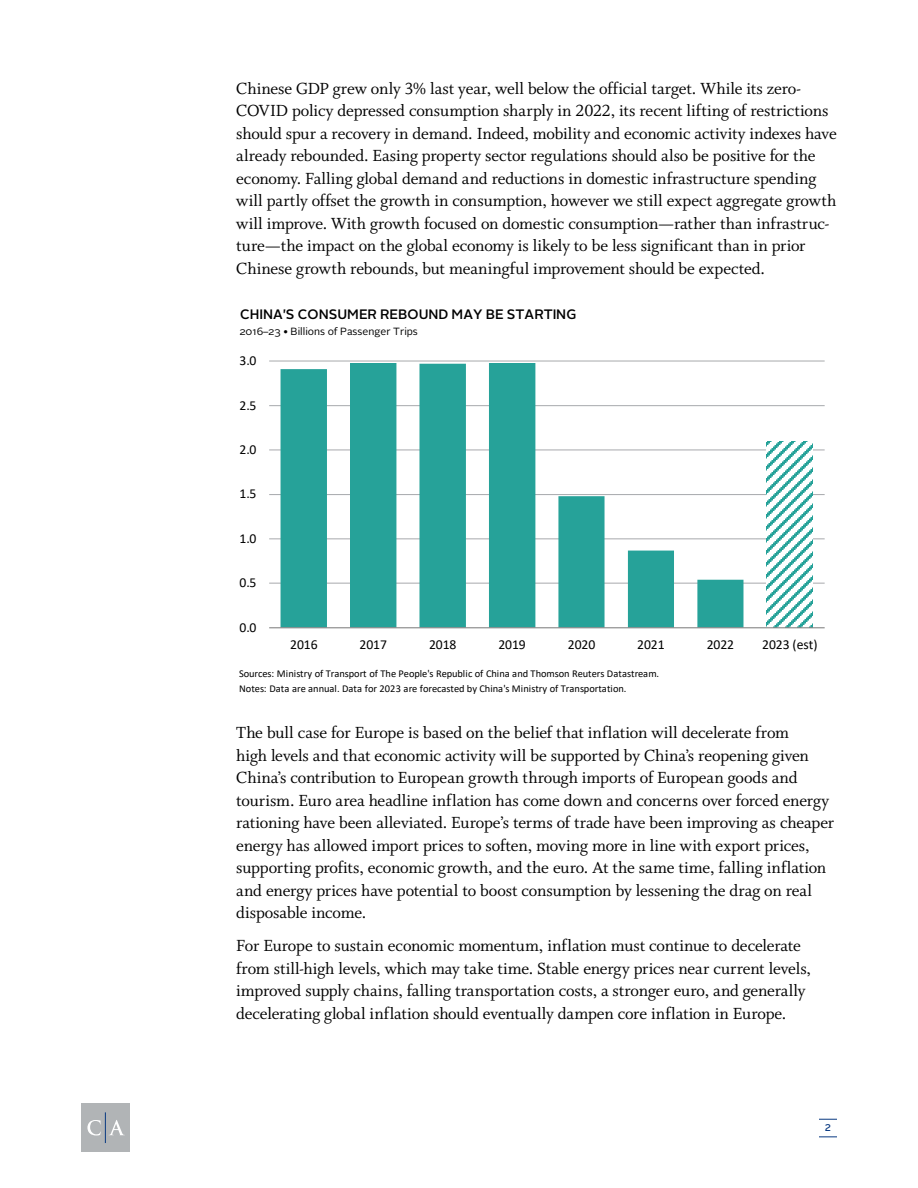
<style>
.page{position:relative;width:918px;height:1188px;background:#fff}
.page>*{position:absolute;margin:0;border:0;box-sizing:border-box;transform-origin:0 0}
.t1{font:18px/22.5px "Whitman";letter-spacing:-.01em;color:#000}
.t2{font:13.65px "Calibri";letter-spacing:-.005em;color:#000}
.t3{font:500 13.65px "Alright Sans";letter-spacing:.005em;color:#000}
.t4{font:10.5px/15.5px "Calibri";letter-spacing:-.005em;color:#000}
.t5{font:10.5px "Alright Sans";letter-spacing:-.005em;color:#000}
.t6{font:500 9.75px "Alright Sans";color:#083981}
.s1{font-family:"Calibri"}
</style>
<div class="page">
<hr style="left:269px;top:583px;width:556px;height:1px;background:#a7a9ac">
<hr style="left:269px;top:539px;width:556px;height:1px;background:#a7a9ac">
<hr style="left:269px;top:494px;width:556px;height:1px;background:#a7a9ac">
<hr style="left:269px;top:450px;width:556px;height:1px;background:#a7a9ac">
<hr style="left:269px;top:405px;width:556px;height:1px;background:#a7a9ac">
<hr style="left:269px;top:361px;width:556px;height:1px;background:#a7a9ac">
<svg style="left:767px;top:442px;width:46px;height:185px"></svg>
<svg style="left:281px;top:363px;width:462px;height:264px"></svg>
<hr style="left:269px;top:627px;width:556px;height:1px;background:#868686">
<div style="left:81px;top:1103px;width:49px;height:49px;background:#b1b4b6"></div>
<svg style="left:87px;top:1120px;width:14px;height:16px"></svg>
<svg style="left:109px;top:1120px;width:15px;height:15px"></svg>
<hr style="left:105px;top:1112px;width:1px;height:31px;background:#083981">
<svg style="left:819px;top:1119px;width:18px;height:1px"></svg>
<svg style="left:819px;top:1137px;width:18px;height:1px"></svg>
<p class="t1" style="left:236px;top:77px;width:602px">Chinese GDP grew only 3% last year, well below the official target. While its zero-COVID policy depressed consumption sharply in 2022, its recent lifting of restrictions should spur a recovery in demand. Indeed, mobility and economic activity indexes have already rebounded. Easing property sector regulations should also be positive for the economy. Falling global demand and reductions in domestic infrastructure spending will partly offset the growth in consumption, however we still expect aggregate growth will improve. With growth focused on domestic consumption—rather than infrastruc&shy;ture—the impact on the global economy is likely to be less significant than in prior Chinese growth rebounds, but meaningful improvement should be expected.</p>
<p class="t3" style="left:240px;top:305px;width:338px">CHINA'S CONSUMER REBOUND MAY BE STARTING</p>
<p class="t5" style="left:239px;top:324px;width:180px">2016<span class="s1">–</span>23 <span class="s1">•</span> Billions of Passenger Trips</p>
<p class="t2" style="left:240px;top:351px;width:19px">3.0</p>
<p class="t2" style="left:240px;top:396px;width:19px">2.5</p>
<p class="t2" style="left:240px;top:440px;width:19px">2.0</p>
<p class="t2" style="left:240px;top:484px;width:19px">1.5</p>
<p class="t2" style="left:240px;top:529px;width:19px">1.0</p>
<p class="t2" style="left:240px;top:573px;width:19px">0.5</p>
<p class="t2" style="left:240px;top:618px;width:19px">0.0</p>
<p class="t2" style="left:290px;top:635px;width:29px">2016</p>
<p class="t2" style="left:360px;top:635px;width:29px">2017</p>
<p class="t2" style="left:429px;top:635px;width:29px">2018</p>
<p class="t2" style="left:498px;top:635px;width:29px">2019</p>
<p class="t2" style="left:568px;top:635px;width:29px">2020</p>
<p class="t2" style="left:637px;top:635px;width:29px">2021</p>
<p class="t2" style="left:707px;top:635px;width:29px">2022</p>
<p class="t2" style="left:762px;top:635px;width:57px">2023 (est)</p>
<p class="t4" style="left:239px;top:665px;width:422px">Sources: Ministry of Transport of The People's Republic of China and Thomson Reuters Datastream.<br>Notes: Data are annual. Data for 2023 are forecasted by China's Ministry of Transportation.</p>
<p class="t1" style="left:236px;top:722px;width:599px">The bull case for Europe is based on the belief that inflation will decelerate from<br>high levels and that economic activity will be supported by China’s reopening given China’s contribution to European growth through imports of European goods and tourism. Euro area headline inflation has come down and concerns over forced energy rationing have been alleviated. Europe’s terms of trade have been improving as cheaper energy has allowed import prices to soften, moving more in line with export prices, supporting profits, economic growth, and the euro. At the same time, falling inflation and energy prices have potential to boost consumption by lessening the drag on real disposable income.</p>
<p class="t1" style="left:236px;top:935px;width:576px">For Europe to sustain economic momentum, inflation must continue to decelerate from still-high levels, which may take time. Stable energy prices near current levels, improved supply chains, falling transportation costs, a stronger euro, and generally decelerating global inflation should eventually dampen core inflation in Europe.</p>
<p class="t6" style="left:825px;top:1121px;width:8px">2</p>
</div>
